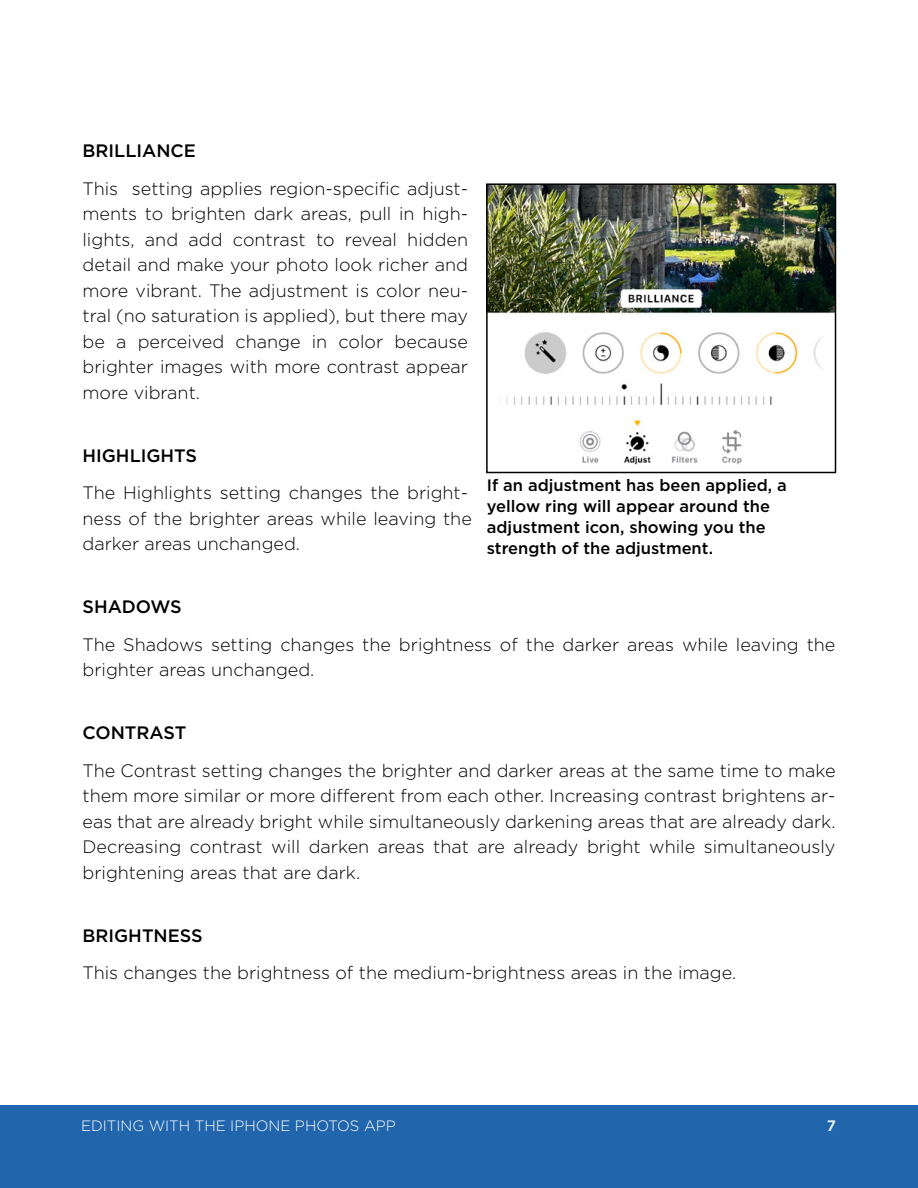
<style>
.page{position:relative;width:918px;height:1188px;background:#fff}
.page>*{position:absolute;margin:0;border:0;box-sizing:border-box;transform-origin:0 0}
.t1{font:300 18px/25.5px "Gotham";color:#000;text-align:justify}
.t2{font:500 18px "Gotham";color:#000}
.t3{font:500 16.5px/21px "Gotham";color:#000}
.t4{font:300 15px "Gotham";color:#fff}
.t5{font:500 15px "Gotham";color:#fff}
</style>
<div class="page">
<div style="left:0;top:1105px;width:918px;height:83px;background:#2166ad"></div>
<img style="left:489px;top:186px;width:344px;height:279px">
<div style="left:486px;top:183px;width:350px;height:290px;border:2px solid #000"></div>
<p class="t2" style="left:82px;top:139px;width:115px">BRILLIANCE</p>
<p class="t1" style="left:82px;top:175px;width:387px">This setting applies region-specific adjust&shy;ments to brighten dark areas, pull in high&shy;lights, and add contrast to reveal hidden detail and make your photo look richer and more vibrant. The adjustment is color neu&shy;tral (no saturation is applied), but there may be a perceived change in color because brighter images with more contrast appear more vibrant.</p>
<p class="t2" style="left:82px;top:444px;width:116px">HIGHLIGHTS</p>
<p class="t1" style="left:82px;top:480px;width:391px;text-align:left">The Highlights setting changes the bright&shy;ness of the brighter areas while leaving the darker areas unchanged.</p>
<p class="t3" style="left:487px;top:474px;width:302px">If an adjustment has been applied, a yellow ring will appear around the adjustment icon, showing you the strength of the adjustment.</p>
<p class="t2" style="left:82px;top:595px;width:101px">SHADOWS</p>
<p class="t1" style="left:82px;top:631px;width:754px">The Shadows setting changes the brightness of the darker areas while leaving the brighter areas unchanged.</p>
<p class="t2" style="left:82px;top:721px;width:105px">CONTRAST</p>
<p class="t1" style="left:82px;top:757px;width:755px">The Contrast setting changes the brighter and darker areas at the same time to make them more similar or more different from each other. Increasing contrast brightens ar&shy;eas that are already bright while simultaneously darkening areas that are already dark.<br>Decreasing contrast will darken areas that are already bright while simultaneously brightening areas that are dark.</p>
<p class="t2" style="left:82px;top:924px;width:122px">BRIGHTNESS</p>
<p class="t1" style="left:82px;top:960px;width:655px">This changes the brightness of the medium-brightness areas in the image.</p>
<p class="t4" style="left:81px;top:1117px;width:316px">EDITING WITH THE IPHONE PHOTOS APP</p>
<p class="t5" style="left:827px;top:1116px;width:11px">7</p>
</div>
